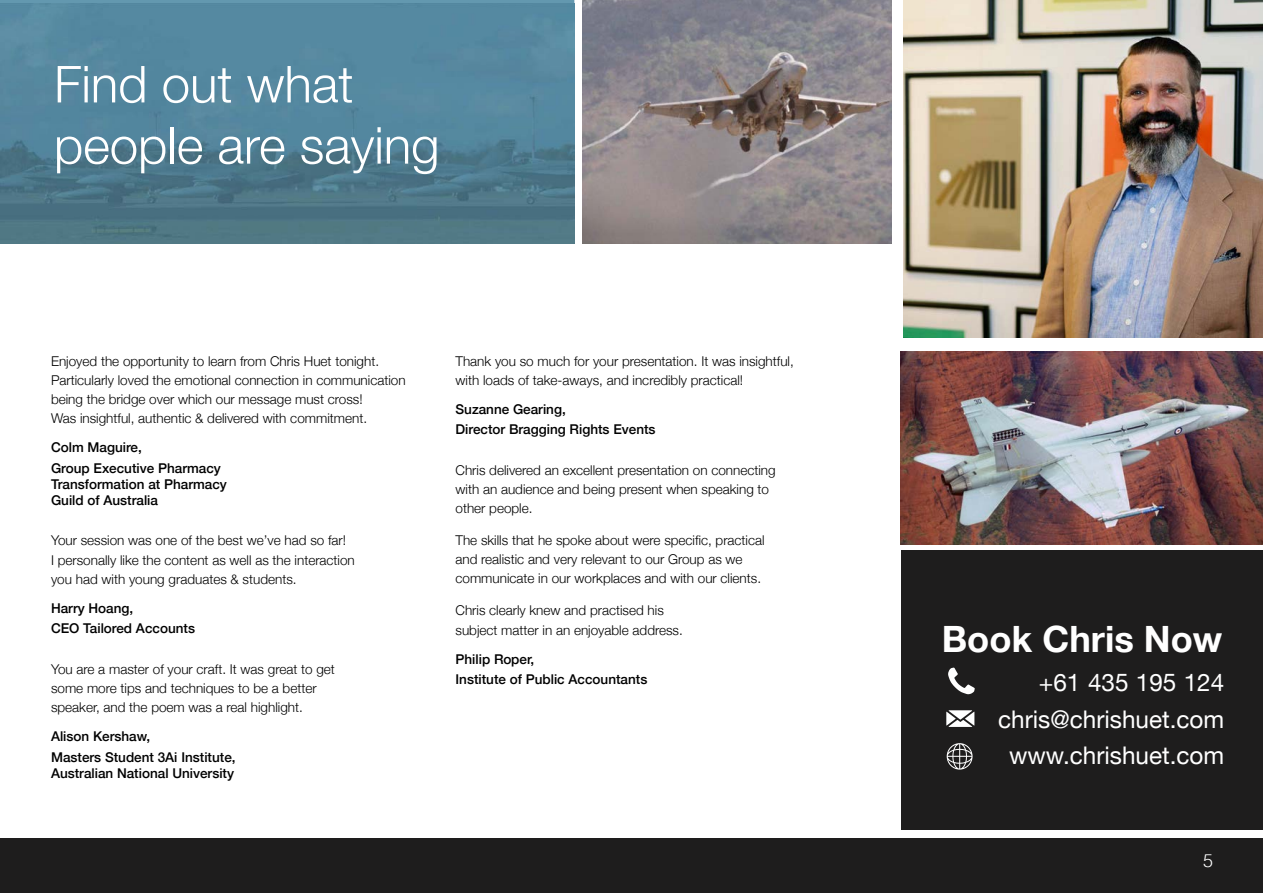
<style>
.page{position:relative;width:1263px;height:893px;background:#fff}
.page>*{position:absolute;margin:0;border:0;box-sizing:border-box;transform-origin:0 0}
.t1{font:300 51px/61.2px "Helvetica Neue";color:#fff}
.t2{font:700 36.3px "Helvetica Neue";color:#fff}
.t3{font:24.3px/36.6px "Helvetica Neue";color:#fff;text-align:right}
.t4{font:300 18px "Helvetica";color:#fff}
.t5{font:300 13.5px/19.2px "Helvetica Neue";color:#000}
.t6{font:500 13.5px/20.4px "Helvetica Neue";color:#000}
</style>
<div class="page">
<div style="left:0;top:839px;width:1263px;height:54px;background:#1e1d1d"></div>
<div style="left:901px;top:550px;width:362px;height:279px;background:#1e1d1d"></div>
<img style="left:0;top:3px;width:574px;height:241px">
<img style="left:583px;top:0;width:309px;height:244px">
<img style="left:900px;top:352px;width:363px;height:192px">
<img style="left:904px;top:0;width:359px;height:338px">
<svg style="left:948px;top:668px;width:27px;height:26px"></svg>
<svg style="left:946px;top:710px;width:28px;height:17px"></svg>
<svg style="left:947px;top:743px;width:25px;height:27px"></svg>
<h1 class="t1" style="left:54px;top:50px;width:387px">Find out what people are saying</h1>
<p class="t5" style="left:51px;top:350px;width:356px">Enjoyed the opportunity to learn from Chris Huet tonight.<br>Particularly loved the emotional connection in communication being the bridge over which our message must cross!<br>Was insightful, authentic &amp; delivered with commitment.</p>
<p class="t6" style="left:51px;top:436px;width:171px">Colm Maguire,<br>Group Executive Pharmacy</p>
<p class="t6" style="left:51px;top:475px;width:177px;line-height:16.2px">Transformation at Pharmacy<br>Guild of Australia</p>
<p class="t5" style="left:51px;top:530px;width:305px">Your session was one of the best we’ve had so far!<br>I personally like the content as well as the interaction you had with young graduates &amp; students.</p>
<p class="t6" style="left:51px;top:597px;width:145px">Harry Hoang,<br>CEO Tailored Accounts</p>
<p class="t5" style="left:51px;top:658px;width:285px">You are a master of your craft. It was great to get some more tips and techniques to be a better speaker, and the poem was a real highlight.</p>
<p class="t6" style="left:51px;top:725px;width:186px">Alison Kershaw,<br>Masters Student 3Ai Institute,</p>
<p class="t6" style="left:51px;top:762px;width:185px">Australian National University</p>
<p class="t5" style="left:455px;top:350px;width:340px">Thank you so much for your presentation. It was insightful, with loads of take-aways, and incredibly practical!</p>
<p class="t6" style="left:455px;top:398px;width:202px">Suzanne Gearing,<br>Director Bragging Rights Events</p>
<p class="t5" style="left:455px;top:459px;width:322px">Chris delivered an excellent presentation on connecting with an audience and being present when speaking to other people.</p>
<p class="t5" style="left:455px;top:530px;width:311px">The skills that he spoke about were specific, practical and realistic and very relevant to our Group as we communicate in our workplaces and with our clients.</p>
<p class="t5" style="left:455px;top:600px;width:229px">Chris clearly knew and practised his subject matter in an enjoyable address.</p>
<p class="t6" style="left:455px;top:647px;width:193px">Philip Roper,<br>Institute of Public Accountants</p>
<h2 class="t2" style="left:942px;top:611px;width:282px">Book Chris Now</h2>
<h3 class="t3" style="left:998px;top:665px;width:228px">+61 435 195 124 chris@chrishuet.com www.chrishuet.com</h3>
<h3 class="t4" style="left:1203px;top:845px;width:12px">5</h3>
</div>
